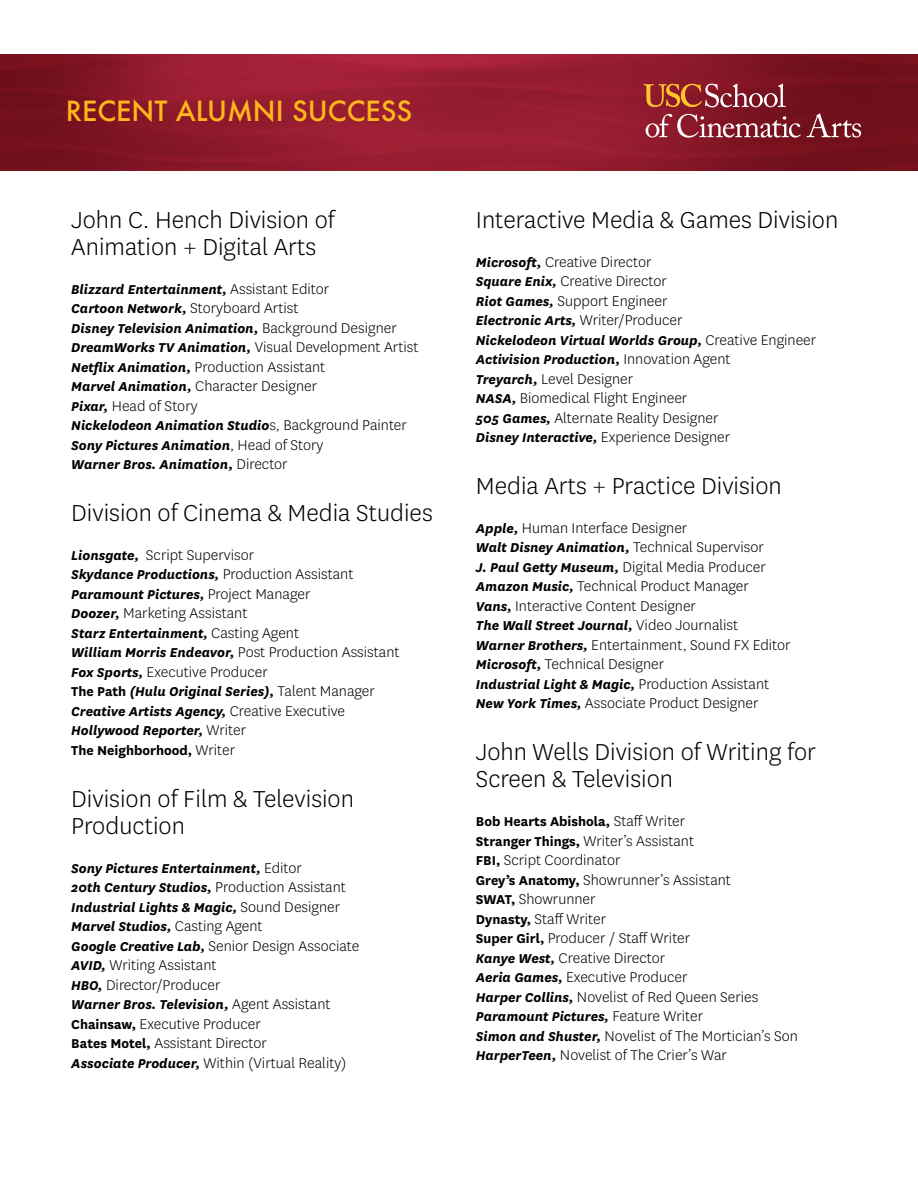
<style>
.page{position:relative;width:918px;height:1188px;background:#fff}
.page>*{position:absolute;margin:0;border:0;box-sizing:border-box;transform-origin:0 0}
.t1{font:300 27px/27px "National";color:#000}
.t2{font:500 27px "Futura";color:#ffb71b}
.t3{font:300 16.5px/19.5px "National";color:#000}
.t4{font:italic 700 15px/19.5px "National";color:#000}
.t5{font:700 15px "National";color:#000}
.s1{font-weight:300;font-style:normal;font-size:16.5px}
.s2{font-weight:700;font-style:italic;font-size:15px}
.s3{font-style:normal}
.s4{font-weight:700;font-size:15px}
.s5{font-weight:300;font-size:16.5px}
</style>
<div class="page">
<img style="left:0;top:54px;width:918px;height:117px">
<svg style="left:644px;top:84px;width:142px;height:23px;background:#a54e45"></svg>
<svg style="left:646px;top:114px;width:155px;height:24px;background:#9c4854"></svg>
<svg style="left:807px;top:113px;width:54px;height:25px"></svg>
<h1 class="t2" style="left:66px;top:93px;width:348px">RECENT ALUMNI SUCCESS</h1>
<h1 class="t1" style="left:71px;top:205px;width:265px">John C. Hench Division of<br>Animation + Digital Arts</h1>
<p class="t4" style="left:71px;top:278px;width:260px">Blizzard Entertainment, <span class="s1">Assistant Editor</span></p>
<p class="t3" style="left:71px;top:298px;width:229px"><span class="s2">Cartoon Network,</span> Storyboard Artist</p>
<p class="t4" style="left:71px;top:317px;width:327px">Disney Television Animation, <span class="s1">Background Designer</span></p>
<p class="t3" style="left:71px;top:337px;width:349px"><span class="s2">DreamWorks TV Animation,</span> Visual Development Artist <span class="s2">Netflix Animation,</span> Production Assistant<br><span class="s2">Marvel Animation,</span> Character Designer<br><span class="s2">Pixar,</span> Head of Story</p>
<p class="t4" style="left:71px;top:415px;width:337px">Nickelodeon Animation Studio<span class="s1">s, Background Painter<br></span>Sony Pictures Animation<span class="s1">, Head of Story<br></span>Warner Bros. Animation, <span class="s1">Director</span></p>
<h1 class="t1" style="left:71px;top:498px;width:363px">Division of Cinema &amp; Media Studies</h1>
<p class="t3" style="left:71px;top:545px;width:184px"><span class="s2">Lionsgate,</span> Script Supervisor</p>
<p class="t4" style="left:71px;top:564px;width:284px">Skydance Productions, <span class="s1">Production Assistant<br></span>Paramount Pictures, <span class="s1">Project Manager</span></p>
<p class="t3" style="left:71px;top:603px;width:178px"><span class="s2">Doozer,</span> Marketing Assistant</p>
<p class="t4" style="left:71px;top:623px;width:229px">Starz Entertainment, <span class="s1">Casting Agent</span></p>
<p class="t3" style="left:71px;top:642px;width:330px"><span class="s2">William Morris Endeavor,</span> Post Production Assistant<br><span class="s2">Fox Sports,</span> Executive Producer</p>
<p class="t4" style="left:71px;top:681px;width:305px"><span class="s3">The Path</span> (Hulu Original Series), <span class="s1">Talent Manager </span>Creative Artists Agency, <span class="s1">Creative Executive </span>Hollywood Reporter, <span class="s1">Writer<br></span><span class="s3">The Neighborhood,</span> <span class="s1">Writer</span></p>
<h1 class="t1" style="left:71px;top:784px;width:284px">Division of Film &amp; Television<br>Production</h1>
<p class="t4" style="left:71px;top:858px;width:276px">Sony Pictures Entertainment, <span class="s1">Editor<br></span>20th Century Studios, <span class="s1">Production Assistant </span>Industrial Lights &amp; Magic, <span class="s1">Sound Designer </span>Marvel Studios, <span class="s1">Casting Agent</span></p>
<p class="t3" style="left:71px;top:936px;width:290px"><span class="s2">Google Creative Lab,</span> Senior Design Associate<br><span class="s2">AVID,</span> Writing Assistant<br><span class="s2">HBO,</span> Director/Producer</p>
<p class="t4" style="left:71px;top:994px;width:261px">Warner Bros. Television, <span class="s1">Agent Assistant</span></p>
<p class="t3" style="left:71px;top:1014px;width:277px"><span class="s4">Chainsaw,</span> Executive Producer<br><span class="s4">Bates Motel,</span> Assistant Director<br><span class="s2">Associate Producer,</span> Within (Virtual Reality)</p>
<h1 class="t1" style="left:476px;top:205px;width:364px">Interactive Media &amp; Games Division</h1>
<p class="t3" style="left:476px;top:251px;width:193px"><span class="s2">Microsoft,</span> Creative Director<br><span class="s2">Square Enix,</span> Creative Director<br><span class="s2">Riot Games,</span> Support Engineer</p>
<p class="t4" style="left:476px;top:310px;width:342px">Electronic Arts, <span class="s1">Writer/Producer<br></span>Nickelodeon Virtual Worlds Group, <span class="s1">Creative Engineer<br></span>Activision Production, <span class="s1">Innovation Agent</span></p>
<p class="t3" style="left:476px;top:368px;width:244px"><span class="s2">Treyarch,</span> Level Designer<br><span class="s2">NASA,</span> Biomedical Flight Engineer<br><span class="s2">505 Games,</span> Alternate Reality Designer</p>
<p class="t4" style="left:476px;top:427px;width:256px">Disney Interactive, <span class="s1">Experience Designer</span></p>
<h1 class="t1" style="left:476px;top:471px;width:308px">Media Arts + Practice Division</h1>
<p class="t3" style="left:476px;top:518px;width:213px"><span class="s2">Apple,</span> Human Interface Designer</p>
<p class="t4" style="left:476px;top:537px;width:289px">Walt Disney Animation, <span class="s1">Technical Supervisor</span></p>
<p class="t3" style="left:476px;top:557px;width:292px"><span class="s2">J. Paul Getty Museum,</span> Digital Media Producer<br><span class="s2">Amazon Music,</span> Technical Product Manager<br><span class="s2">Vans,</span> Interactive Content Designer</p>
<p class="t4" style="left:476px;top:615px;width:264px">The Wall Street Journal, <span class="s1">Video Journalist</span></p>
<p class="t3" style="left:476px;top:635px;width:316px"><span class="s2">Warner Brothers,</span> Entertainment, Sound FX Editor<br><span class="s2">Microsoft,</span> Technical Designer</p>
<p class="t4" style="left:476px;top:674px;width:295px">Industrial Light &amp; Magic, <span class="s1">Production Assistant</span></p>
<p class="t3" style="left:476px;top:693px;width:284px"><span class="s2">New York Times,</span> Associate Product Designer</p>
<h1 class="t1" style="left:476px;top:738px;width:342px">John Wells Division of Writing for<br>Screen &amp; Television</h1>
<p class="t5" style="left:476px;top:811px;width:211px">Bob Hearts Abishola, <span class="s5">Staff Writer</span></p>
<p class="t3" style="left:476px;top:831px;width:284px"><span class="s4">Stranger Things,</span> Writer’s Assistant<br><span class="s4">FBI,</span> Script Coordinator<br><span class="s4">Grey’s Anatomy,</span> Showrunner’s Assistant<br><span class="s4">SWAT,</span> Showrunner<br><span class="s4">Dynasty,</span> Staff Writer<br><span class="s4">Super Girl,</span> Producer / Staff Writer<br><span class="s2">Kanye West,</span> Creative Director<br><span class="s2">Aeria Games,</span> Executive Producer<br><span class="s2">Harper Collins,</span> Novelist of Red Queen Series</p>
<p class="t4" style="left:476px;top:1006px;width:229px">Paramount Pictures, <span class="s1">Feature Writer</span></p>
<p class="t3" style="left:476px;top:1026px;width:324px"><span class="s2">Simon and Shuster,</span> Novelist of The Mortician’s Son<br><span class="s2">HarperTeen,</span> Novelist of The Crier’s War</p>
</div>
